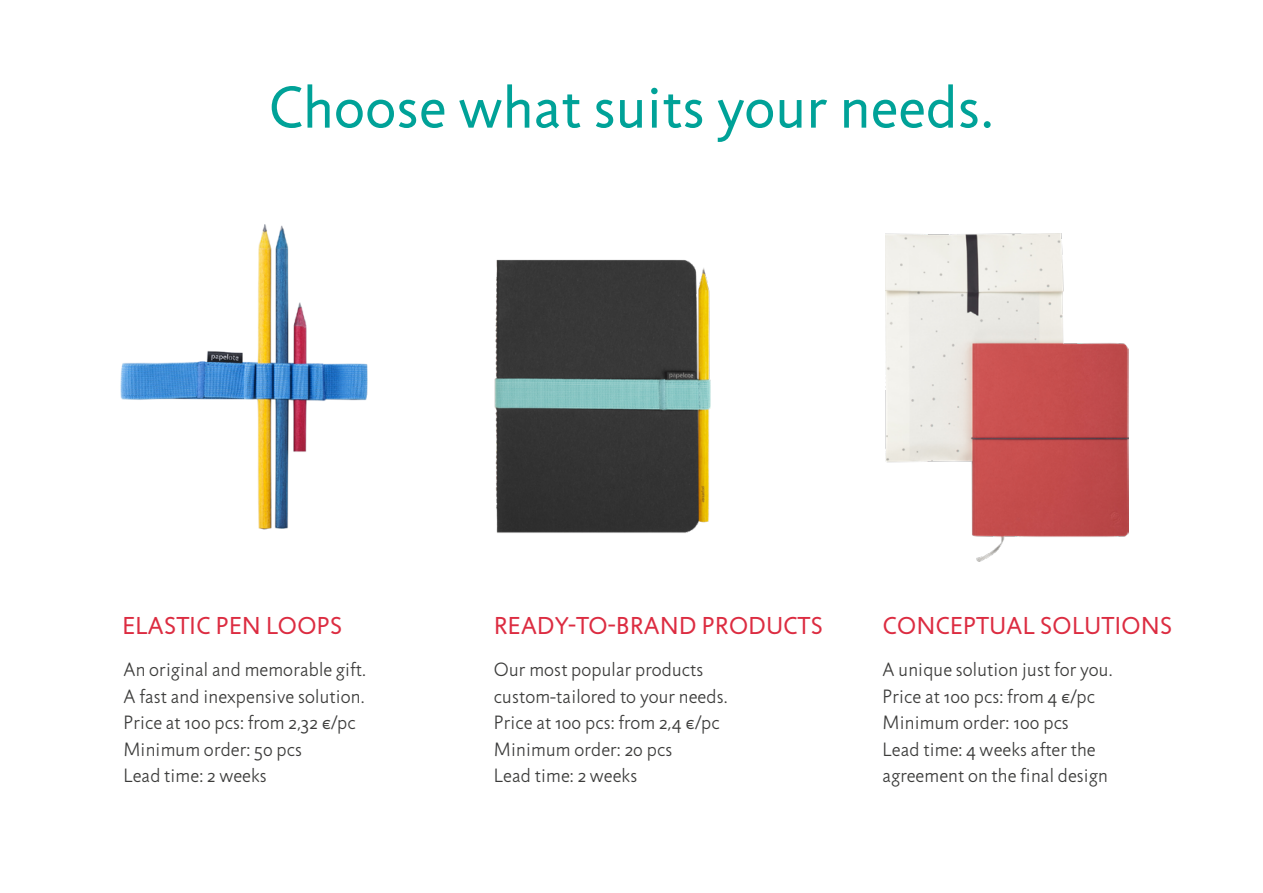
<style>
.page{position:relative;width:1263px;height:893px;background:#fff}
.page>*{position:absolute;margin:0;border:0;box-sizing:border-box;transform-origin:0 0}
.t1{font:60px "Jigsaw";letter-spacing:.01em;color:#00a298}
.t2{font:24.75px "Jigsaw";letter-spacing:.02em;color:#dc2c41}
.t3{font:300 19.5px/26.5px "Jigsaw";letter-spacing:.01em;color:#3c3c3b}
</style>
<div class="page">
<img style="left:120px;top:224px;width:248px;height:305px">
<img style="left:494px;top:259px;width:217px;height:274px">
<img style="left:885px;top:234px;width:243px;height:327px">
<h1 class="t1" style="left:269px;top:73px;width:727px">Choose what suits your needs.</h1>
<p class="t2" style="left:122px;top:611px;width:221px">ELASTIC PEN LOOPS</p>
<p class="t2" style="left:494px;top:611px;width:330px">READY-TO-BRAND PRODUCTS</p>
<p class="t2" style="left:883px;top:611px;width:291px">CONCEPTUAL SOLUTIONS</p>
<p class="t3" style="left:123px;top:657px;width:244px">An original and memorable gift.<br>A fast and inexpensive solution.<br>Price at 100 pcs: from 2,32 €/pc<br>Minimum order: 50 pcs<br>Lead time: 2 weeks</p>
<p class="t3" style="left:494px;top:657px;width:235px">Our most popular products custom-tailored to your needs.<br>Price at 100 pcs: from 2,4 €/pc<br>Minimum order: 20 pcs<br>Lead time: 2 weeks</p>
<p class="t3" style="left:883px;top:657px;width:231px">A unique solution just for you.<br>Price at 100 pcs: from 4 €/pc<br>Minimum order: 100 pcs<br>Lead time: 4 weeks after the agreement on the final design</p>
</div>
